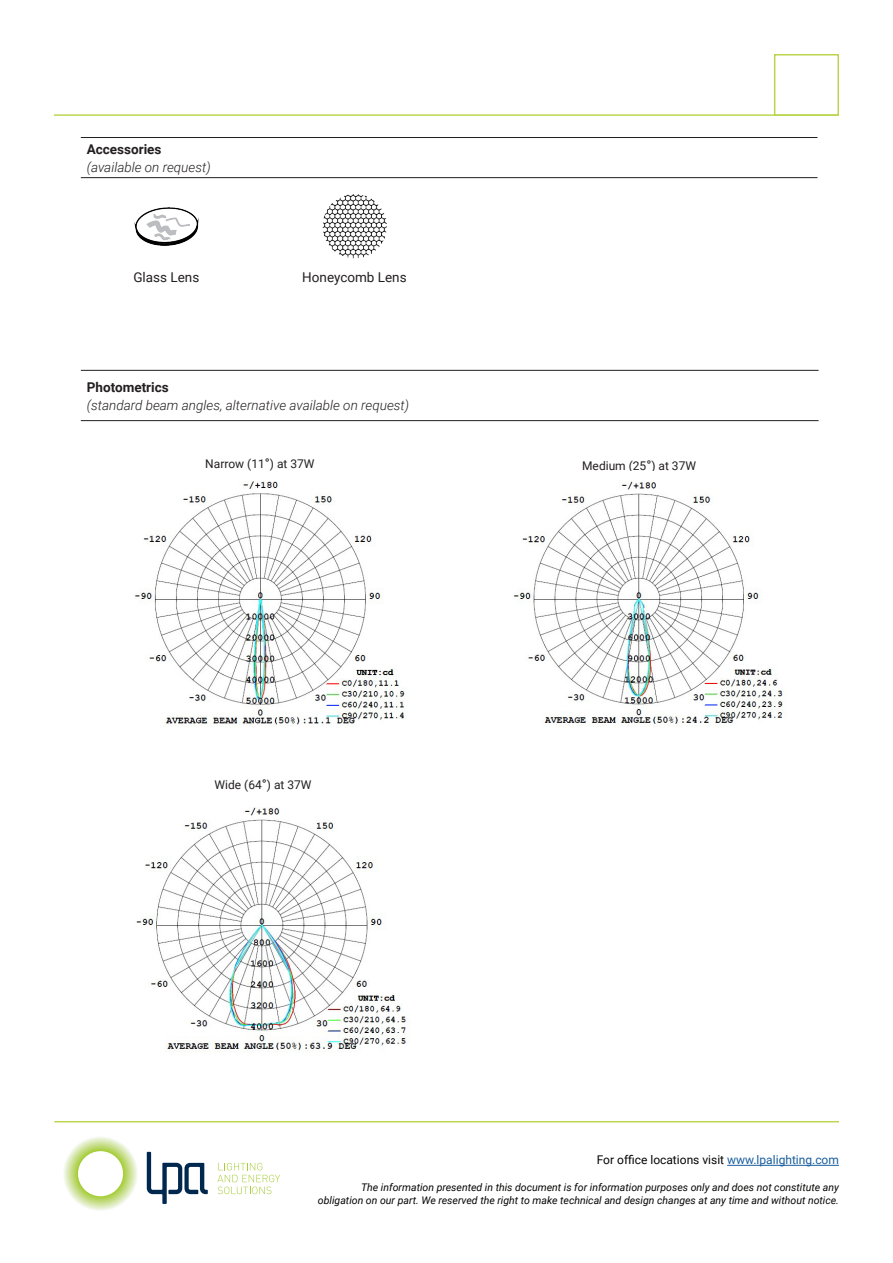
<style>
.page{position:relative;width:893px;height:1263px;background:#fff}
.page>*{position:absolute;margin:0;border:0;box-sizing:border-box;transform-origin:0 0}
.bodytext_bold{font:italic 300 13.5px/18px "Roboto";color:#231f20}
.t1{font:13.5px "Roboto";color:#231f20}
.bodytext{font:12px "Roboto";color:#231f20}
.t2{font:12px "Roboto";color:#040503}
.t3{font:italic 10.5px/12.6px "Roboto";color:#040503;text-align:right}
.s1{font-weight:700;font-style:normal}
.s2{font-size:13.5px}
.s3{color:#175d9e}
</style>
<div class="page">
<div style="left:63px;top:1136px;width:75px;height:75px;background:#fcfdfa;border-radius:50%"></div>
<div style="left:64px;top:1137px;width:73px;height:73px;background:#f5f9eb;border-radius:50%"></div>
<div style="left:65px;top:1138px;width:71px;height:71px;background:#eef5de;border-radius:50%"></div>
<div style="left:66px;top:1139px;width:70px;height:70px;background:#edf5dc;border-radius:50%"></div>
<div style="left:66px;top:1139px;width:69px;height:69px;background:#e7f1d0;border-radius:50%"></div>
<div style="left:67px;top:1140px;width:68px;height:68px;background:#e6f0ce;border-radius:50%"></div>
<div style="left:67px;top:1140px;width:67px;height:67px;background:#e2edc2;border-radius:50%"></div>
<div style="left:68px;top:1142px;width:65px;height:64px;background:#dceab5;border-radius:50%"></div>
<div style="left:69px;top:1142px;width:63px;height:63px;background:#d7e7a9;border-radius:50%"></div>
<div style="left:70px;top:1143px;width:62px;height:62px;background:#d6e6a6;border-radius:50%"></div>
<div style="left:70px;top:1143px;width:61px;height:61px;background:#d1e39b;border-radius:50%"></div>
<div style="left:71px;top:1144px;width:60px;height:60px;background:#cfe399;border-radius:50%"></div>
<div style="left:71px;top:1144px;width:59px;height:59px;background:#cae08e;border-radius:50%"></div>
<div style="left:72px;top:1145px;width:57px;height:57px;background:#c6dd83;border-radius:50%"></div>
<div style="left:73px;top:1146px;width:56px;height:56px;background:#c5dc81;border-radius:50%"></div>
<div style="left:73px;top:1146px;width:55px;height:55px;background:#c0da74;border-radius:50%"></div>
<div style="left:74px;top:1147px;width:54px;height:54px;background:#bfd973;border-radius:50%"></div>
<div style="left:74px;top:1147px;width:53px;height:53px;background:#bad765;border-radius:50%"></div>
<div style="left:75px;top:1149px;width:51px;height:50px;background:#b4d456;border-radius:50%"></div>
<div style="left:76px;top:1149px;width:49px;height:49px;background:#aed24b;border-radius:50%"></div>
<div style="left:77px;top:1150px;width:48px;height:48px;background:#add149;border-radius:50%"></div>
<svg style="left:77px;top:1150px;width:47px;height:47px"></svg>
<svg style="left:78px;top:1151px;width:46px;height:46px"></svg>
<svg style="left:147px;top:1152px;width:61px;height:52px"></svg>
<div style="left:78px;top:1151px;width:45px;height:45px;background:#fff;border-radius:50%"></div>
<svg style="left:217px;top:1163px;width:63px;height:31px"></svg>
<hr style="left:54px;top:114px;width:785px;height:2px;background:#bbd64f">
<hr style="left:54px;top:1121px;width:785px;height:1px;background:#bbd64f">
<hr style="left:727px;top:1165px;width:112px;height:1px;background:#175d9e">
<div style="left:774px;top:54px;width:65px;height:62px;border:2px solid #bad64f"></div>
<hr style="left:81px;top:370px;width:738px;height:1px;background:#231f20">
<hr style="left:81px;top:420px;width:738px;height:1px;background:#231f20">
<hr style="left:81px;top:137px;width:736px;height:1px;background:#231f20">
<hr style="left:81px;top:177px;width:736px;height:1px;background:#231f20">
<img style="left:134px;top:207px;width:64px;height:39px">
<img style="left:323px;top:194px;width:63px;height:64px">
<img style="left:135px;top:481px;width:274px;height:245px">
<img style="left:514px;top:481px;width:272px;height:245px">
<img style="left:136px;top:807px;width:274px;height:245px">
<p class="bodytext_bold" style="left:87px;top:139px;width:125px"><span class="s1">Accessories </span>(available on request)</p>
<p class="t1" style="left:133px;top:268px;width:67px">Glass Lens</p>
<p class="t1" style="left:302px;top:268px;width:106px">Honeycomb Lens</p>
<p class="bodytext_bold" style="left:87px;top:377px;width:324px"><span class="s1">Photometrics<br></span>(standard beam angles, alternative available on request)</p>
<p class="bodytext" style="left:205px;top:456px;width:111px">Narrow (11<span class="s2">°</span>) at 37W</p>
<p class="bodytext" style="left:582px;top:457px;width:115px">Medium (25<span class="s2">°</span>) at 37W</p>
<p class="bodytext" style="left:215px;top:776px;width:98px">Wide (64<span class="s2">°</span>) at 37W</p>
<p class="t2" style="left:597px;top:1152px;width:244px">For office locations visit <span class="s3">www.lpalighting.com</span></p>
<p class="t3" style="left:318px;top:1181px;width:523px">The information presented in this document is for information purposes only and does not constitute any obligation on our part. We reserved the right to make technical and design changes at any time and without notice.</p>
</div>
